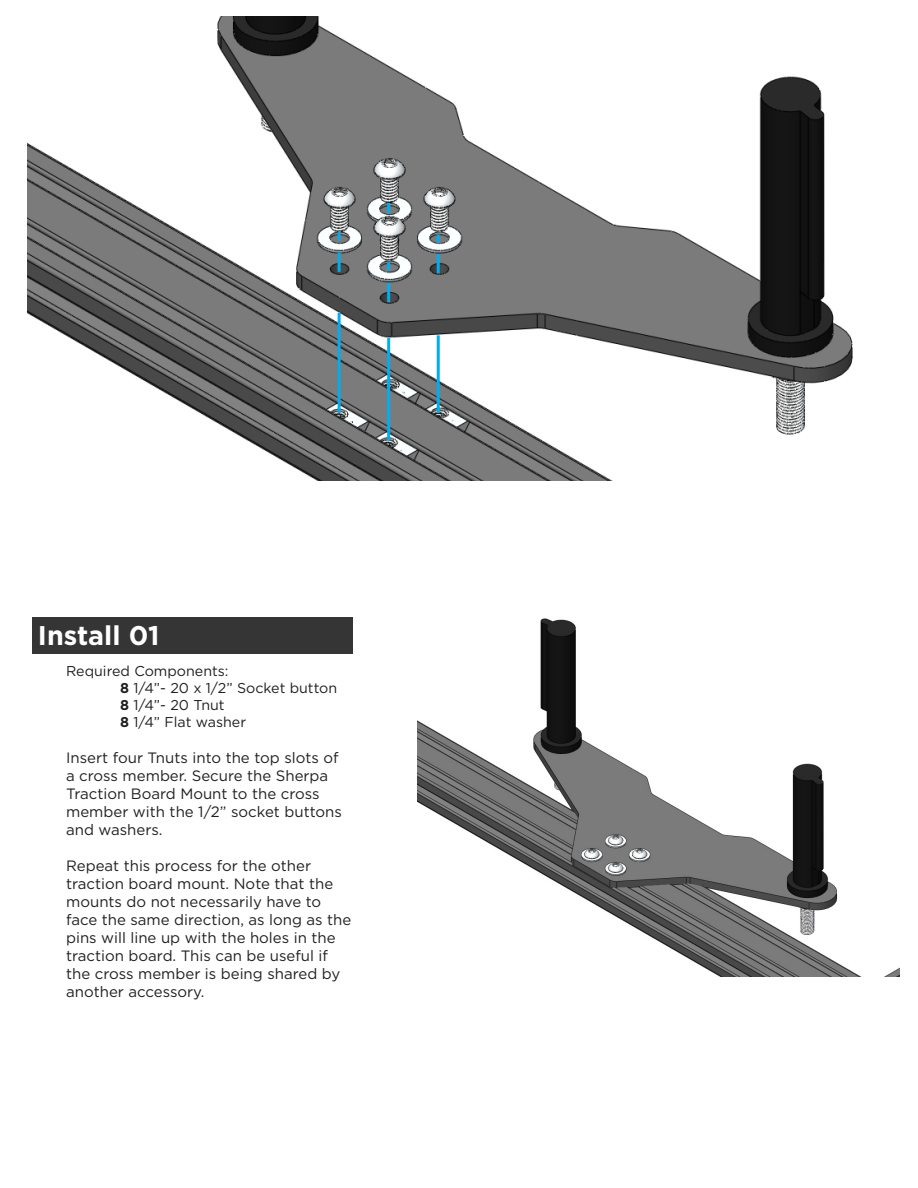
<style>
.page{position:relative;width:918px;height:1188px;background:#fff}
.page>*{position:absolute;margin:0;border:0;box-sizing:border-box;transform-origin:0 0}
.t1{font:700 27px "Gotham";color:#fff}
.t2{font:15px/18px "Gotham";color:#231f20}
.t3{font:14.25px "Gotham";color:#231f20}
.s1{font-weight:700}
</style>
<div class="page">
<div style="left:32px;top:618px;width:320px;height:36px;background:#363536"></div>
<img style="left:27px;top:17px;width:826px;height:464px">
<svg style="left:338px;top:232px;width:3px;height:9px"></svg>
<hr style="left:338px;top:313px;width:3px;height:100px;background:#00aeef">
<hr style="left:338px;top:253px;width:3px;height:19px;background:#00aeef">
<svg style="left:387px;top:262px;width:3px;height:9px"></svg>
<hr style="left:387px;top:338px;width:3px;height:103px;background:#00aeef">
<hr style="left:387px;top:283px;width:3px;height:19px;background:#00aeef">
<svg style="left:437px;top:234px;width:3px;height:9px"></svg>
<hr style="left:437px;top:335px;width:3px;height:78px;background:#00aeef">
<hr style="left:437px;top:254px;width:3px;height:19px;background:#00aeef">
<svg style="left:387px;top:203px;width:3px;height:11px"></svg>
<img style="left:417px;top:618px;width:482px;height:358px">
<p class="t1" style="left:38px;top:620px;width:123px">Install 01</p>
<p class="t3" style="left:66px;top:662px;width:164px">Required Components:</p>
<p class="t3" style="left:120px;top:679px;width:219px"><span class="s1">8</span> 1/4”- 20 x 1/2” Socket button</p>
<p class="t3" style="left:120px;top:696px;width:106px"><span class="s1">8</span> 1/4”- 20 Tnut</p>
<p class="t3" style="left:120px;top:713px;width:128px"><span class="s1">8</span> 1/4” Flat washer</p>
<p class="t2" style="left:66px;top:749px;width:277px">Insert four Tnuts into the top slots of a cross member. Secure the Sherpa<br>Traction Board Mount to the cross member with the 1/2” socket buttons and washers.</p>
<p class="t2" style="left:66px;top:857px;width:287px">Repeat this process for the other traction board mount. Note that the mounts do not necessarily have to face the same direction, as long as the pins will line up with the holes in the traction board. This can be useful if the cross member is being shared by another accessory.</p>
</div>
